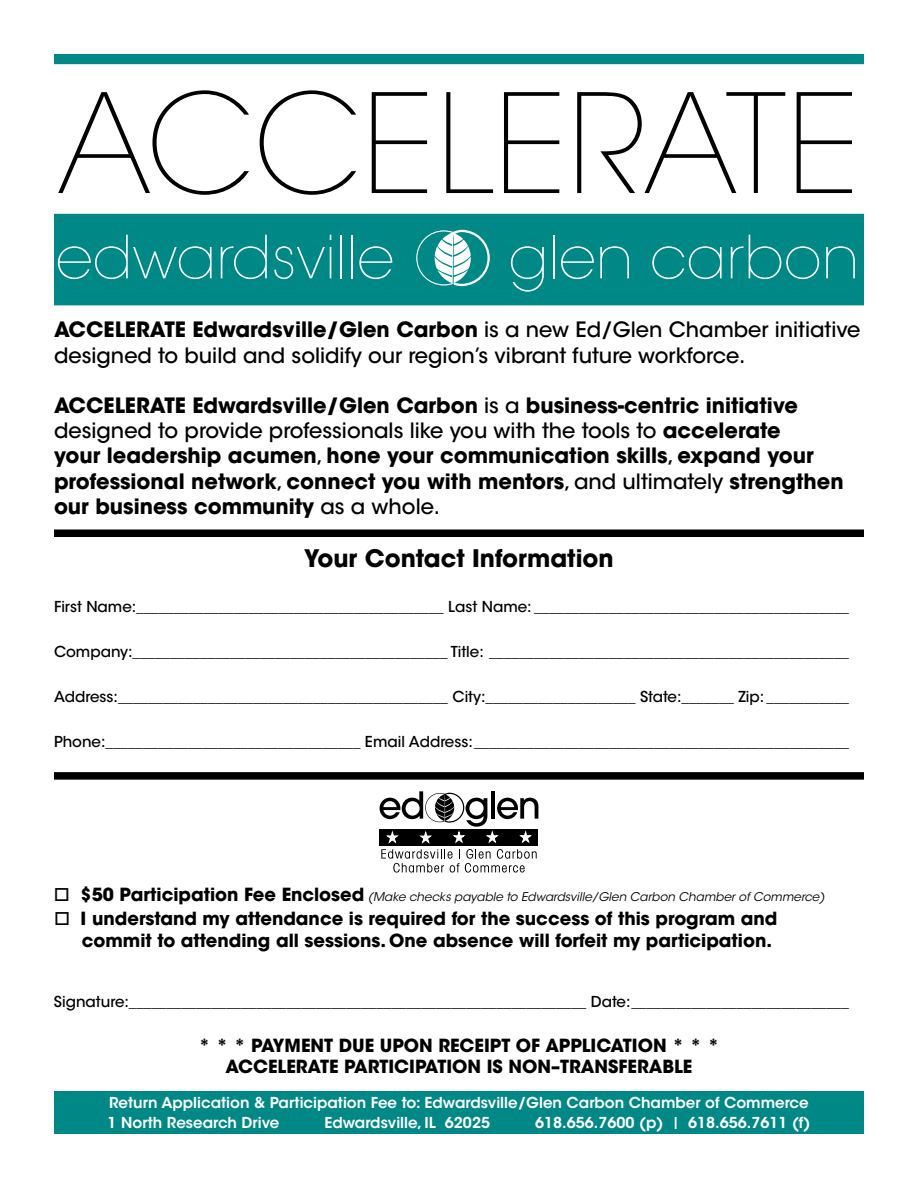
<style>
.page{position:relative;width:918px;height:1188px;background:#fff}
.page>*{position:absolute;margin:0;border:0;box-sizing:border-box;transform-origin:0 0}
.t1{font:200 136.35px "ITC Avant Garde Std";color:#000}
.t2{font:200 58.95px "ITC Avant Garde Std";color:#fff}
.t3{font:700 24px "ITC Avant Garde Std";color:#000}
.t4{font:700 21px/25.2px "ITC Avant Garde Std";color:#000}
.t5{font:500 21px/25.2px "ITC Avant Garde Std";color:#000}
.t6{font:700 18px/21.6px "ITC Avant Garde Std";color:#000;text-align:center}
.t7{font:500 15px "ITC Avant Garde Std";color:#000}
.t8{font:600 15px/19.6px "ITC Avant Garde Std";color:#fff}
.t9{font:italic 12px "ITC Avant Garde Std";color:#000}
.s1{font-weight:700}
.s2{font-weight:500}
.s3{font-weight:700;font-style:normal;font-size:18px}
.s4{font-size:12px}
</style>
<div class="page">
<div style="left:54px;top:214px;width:810px;height:91px;background:#008887"></div>
<svg style="left:416px;top:230px;width:74px;height:56px"></svg>
<div style="left:54px;top:54px;width:810px;height:10px;background:#008887"></div>
<div style="left:54px;top:1091px;width:810px;height:43px;background:#008887"></div>
<div style="left:54px;top:772px;width:810px;height:8px;background:#000"></div>
<div style="left:54px;top:530px;width:810px;height:7px;background:#000"></div>
<svg style="left:380px;top:791px;width:158px;height:82px"></svg>
<h1 class="t1" style="left:57px;top:64px;width:805px">ACCELERATE</h1>
<h2 class="t2" style="left:56px;top:223px;width:340px">edwardsville</h2>
<h2 class="t2" style="left:509px;top:223px;width:352px">glen carbon</h2>
<h3 class="t5" style="left:54px;top:317px;width:808px"><span class="s1">ACCELERATE Edwardsville/Glen Carbon</span> is a new Ed/Glen Chamber initiative designed to build and solidify our region’s vibrant future workforce.</h3>
<p class="t4" style="left:54px;top:393px;width:791px">ACCELERATE Edwardsville/Glen Carbon <span class="s2">is a</span> business-centric initiative <span class="s2">designed to provide professionals like you with the tools to</span> accelerate<br>your leadership acumen<span class="s2">,</span> hone your communication skills<span class="s2">,</span> expand your professional network<span class="s2">,</span> connect you with mentors<span class="s2">, and ultimately</span> strengthen our business community <span class="s2">as a whole.</span></p>
<h3 class="t3" style="left:304px;top:542px;width:311px">Your Contact Information</h3>
<p class="t7" style="left:54px;top:597px;width:796px">First Name:_________________________________________ Last Name: __________________________________________</p>
<p class="t7" style="left:54px;top:642px;width:796px">Company:__________________________________________ Title: ________________________________________________</p>
<p class="t7" style="left:54px;top:687px;width:796px">Address:____________________________________________ City:____________________ State:_______ Zip: ___________</p>
<p class="t7" style="left:54px;top:732px;width:796px">Phone:__________________________________ Email Address:__________________________________________________</p>
<p class="t9" style="left:54px;top:890px;width:772px">□ <span class="s3">$50 Participation Fee Enclosed</span> (Make checks payable to Edwardsville/Glen Carbon Chamber of Commerce)</p>
<p class="t6" style="left:54px;top:908px;width:725px;text-align:right">□ I understand my attendance is required for the success of this program and commit to attending all sessions. One absence will forfeit my participation.</p>
<p class="t7" style="left:54px;top:992px;width:796px">Signature:_____________________________________________________________ Date:_____________________________</p>
<p class="t6" style="left:198px;top:1034px;width:523px">* * * PAYMENT DUE UPON RECEIPT OF APPLICATION * * *<br>ACCELERATE PARTICIPATION IS NON–TRANSFERABLE</p>
<p class="t8" style="left:108px;top:1093px;width:703px">Return Application &amp; Participation Fee to: Edwardsville/Glen Carbon Chamber of Commerce<br>1 North Research Drive</p>
<p class="t8" style="left:325px;top:1113px;width:167px">Edwardsville, IL 62025</p>
<p class="t8" style="left:535px;top:1113px;width:277px">618.656.7600 (p) <span class="s4">|</span> 618.656.7611 (f)</p>
</div>
